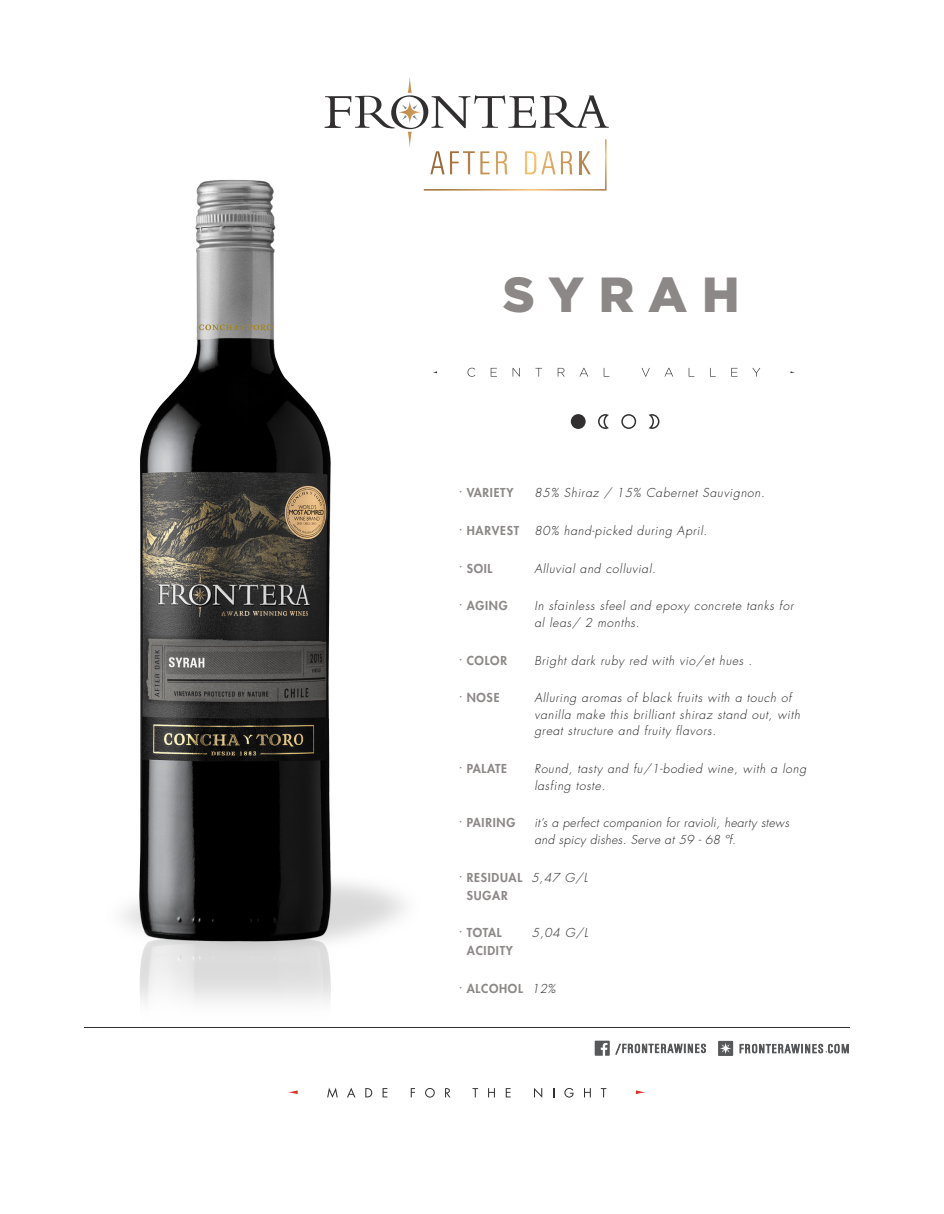
<style>
.page{position:relative;width:944px;height:1214px;background:#fff}
.page>*{position:absolute;margin:0;border:0;box-sizing:border-box;transform-origin:0 0}
.t1{font:900 49.2px "Gotham";letter-spacing:.295em;color:#8c8887}
.t2{font:italic 300 12px/16.5px "Futura Std";letter-spacing:.06em;color:#231f20}
.t3{font:800 12px/18px "Futura Std";letter-spacing:.06em;color:#8c8887}
.t4{font:italic 300 12px/16.5px "Futura Std";letter-spacing:.03em;color:#231f20}
.s1{font-weight:300;font-style:italic;color:#231f20}
</style>
<div class="page">
<svg style="left:327px;top:1087px;width:11px;height:10px"></svg>
<svg style="left:347px;top:1088px;width:8px;height:9px"></svg>
<svg style="left:365px;top:1088px;width:7px;height:9px"></svg>
<svg style="left:382px;top:1088px;width:5px;height:9px"></svg>
<svg style="left:411px;top:1088px;width:4px;height:9px"></svg>
<svg style="left:425px;top:1088px;width:10px;height:9px"></svg>
<svg style="left:445px;top:1088px;width:5px;height:9px"></svg>
<svg style="left:472px;top:1088px;width:6px;height:9px"></svg>
<svg style="left:488px;top:1088px;width:7px;height:9px"></svg>
<svg style="left:505px;top:1088px;width:5px;height:9px"></svg>
<svg style="left:534px;top:1088px;width:8px;height:9px"></svg>
<svg style="left:564px;top:1088px;width:9px;height:9px"></svg>
<svg style="left:584px;top:1088px;width:7px;height:9px"></svg>
<svg style="left:601px;top:1088px;width:5px;height:9px"></svg>
<svg style="left:288px;top:1090px;width:10px;height:4px"></svg>
<svg style="left:635px;top:1090px;width:10px;height:4px"></svg>
<svg style="left:615px;top:1043px;width:90px;height:11px"></svg>
<svg style="left:594px;top:1040px;width:15px;height:15px"></svg>
<svg style="left:718px;top:1040px;width:15px;height:16px"></svg>
<svg style="left:739px;top:1043px;width:109px;height:11px"></svg>
<svg style="left:324px;top:77px;width:284px;height:113px"></svg>
<img style="left:123px;top:167px;width:298px;height:835px">
<hr style="left:84px;top:1027px;width:765px;height:1px;background:#312f30">
<svg style="left:467px;top:368px;width:8px;height:9px"></svg>
<svg style="left:490px;top:368px;width:7px;height:8px"></svg>
<svg style="left:512px;top:368px;width:8px;height:8px"></svg>
<svg style="left:535px;top:368px;width:7px;height:8px"></svg>
<svg style="left:557px;top:368px;width:7px;height:8px"></svg>
<svg style="left:580px;top:368px;width:8px;height:8px"></svg>
<svg style="left:603px;top:368px;width:2px;height:8px"></svg>
<svg style="left:752px;top:368px;width:8px;height:8px"></svg>
<svg style="left:641px;top:368px;width:8px;height:8px"></svg>
<svg style="left:664px;top:368px;width:9px;height:8px"></svg>
<svg style="left:688px;top:368px;width:2px;height:8px"></svg>
<svg style="left:731px;top:368px;width:6px;height:8px"></svg>
<div style="left:571px;top:414px;width:14px;height:15px;background:#312f30;border-radius:50%"></div>
<svg style="left:598px;top:414px;width:11px;height:15px"></svg>
<svg style="left:621px;top:414px;width:15px;height:15px"></svg>
<svg style="left:648px;top:414px;width:11px;height:15px"></svg>
<p class="t1" style="left:503px;top:261px;width:238px">SYRAH</p>
<p class="t3" style="left:459px;top:483px;width:56px"><sup>·</sup> VARIETY</p>
<p class="t2" style="left:534px;top:484px;width:232px">85% Shiraz / 15% Cabernet Sauvignon.</p>
<p class="t3" style="left:459px;top:521px;width:61px"><sup>·</sup> HARVEST</p>
<p class="t2" style="left:534px;top:522px;width:174px">80% hand-picked during April.</p>
<p class="t3" style="left:459px;top:559px;width:35px"><sup>·</sup> SOIL</p>
<p class="t2" style="left:534px;top:560px;width:123px">Alluvial and colluvial.</p>
<p class="t3" style="left:459px;top:597px;width:50px"><sup>·</sup> AGING</p>
<p class="t2" style="left:534px;top:598px;width:260px">In sfainless sfeel and epoxy concrete tanks for al leas/ 2 months.</p>
<p class="t3" style="left:459px;top:651px;width:49px"><sup>·</sup> COLOR</p>
<p class="t2" style="left:534px;top:652px;width:219px">Bright dark ruby red with vio/et hues .</p>
<p class="t3" style="left:459px;top:689px;width:42px"><sup>·</sup> NOSE</p>
<p class="t2" style="left:534px;top:690px;width:267px">Alluring aromas of black fruits with a touch of vanilla make this brilliant shiraz stand out, with great structure and fruity flavors.</p>
<p class="t3" style="left:459px;top:759px;width:49px"><sup>·</sup> PALATE</p>
<p class="t2" style="left:534px;top:761px;width:273px">Round, tasty and fu/1-bodied wine, with a long lasfing toste.</p>
<p class="t3" style="left:459px;top:814px;width:57px"><sup>·</sup> PAIRING</p>
<p class="t4" style="left:534px;top:815px;width:256px">it’s a perfect companion for ravioli, hearty stews and spicy dishes. Serve at 59 - 68 ºf.</p>
<p class="t3" style="left:467px;top:868px;width:122px;text-indent:-8px"><sup>·</sup> RESIDUAL <span class="s1">5,47 G/L<br></span>SUGAR</p>
<p class="t3" style="left:459px;top:924px;width:44px"><sup>·</sup> TOTAL</p>
<p class="t2" style="left:532px;top:925px;width:58px">5,04 G/L</p>
<p class="t3" style="left:467px;top:942px;width:47px">ACIDITY</p>
<p class="t3" style="left:459px;top:979px;width:98px"><sup>·</sup> ALCOHOL <span class="s1">12%</span></p>
</div>
